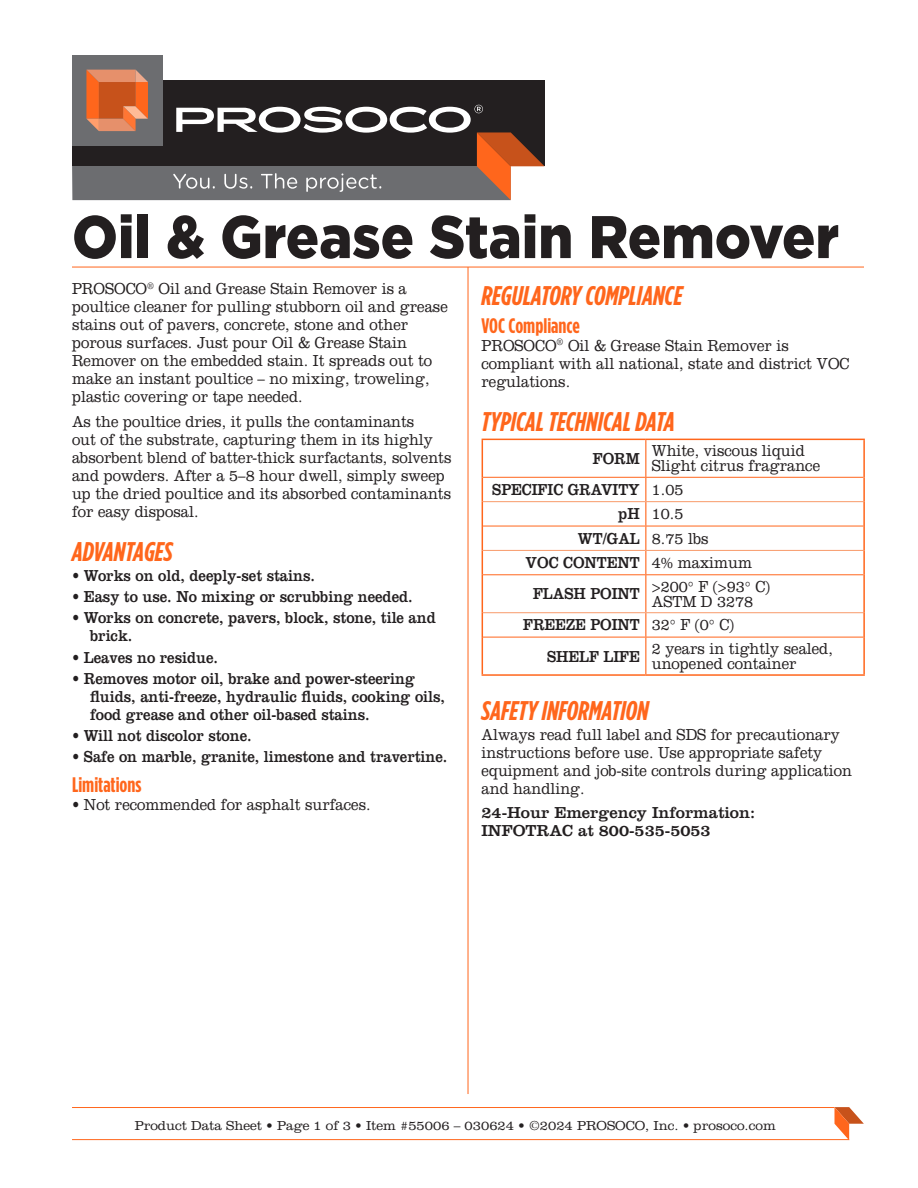
<style>
.page{position:relative;width:918px;height:1188px;background:#fff}
.page>*{position:absolute;margin:0;border:0;box-sizing:border-box;transform-origin:0 0}
._02_Product_Name{font:900 60px "Gotham";color:#231f20;scale:.92 1}
._04_Section_Header{font:italic 700 27px "Gotham Condensed";color:#ff661c}
._05_Sub-Header{font:700 21px "Gotham Condensed";color:#ff661c}
._06_Body_Copy{font:300 16.5px/18px "Clarendon LT Std";color:#231f20;scale:.9 1}
._07_Bullet_Paragraph{font:16.5px/18px "Clarendon LT Std";color:#231f20;scale:.9 1}
._09_Tech_Data_Copy{font:300 16.5px/15px "Clarendon LT Std";color:#231f20;scale:.9 1}
._08_Tech_Data_Headers{font:16.5px "Clarendon LT Std";color:#231f20;scale:.9 1}
._06_Body_Copy-2{font:16.5px/18px "Clarendon LT Std";color:#231f20}
._07_Bullet_Paragraph-2{font:300 16.5px "Clarendon LT Std";color:#231f20;scale:.9 1}
._99_Item_Box{font:300 13.5px "Clarendon LT Std";color:#231f20}
</style>
<div class="page">
<hr style="left:468px;top:267px;width:1px;height:827px;background:#ff661c">
<hr style="left:645px;top:440px;width:1px;height:37px;background:#ff661c">
<svg style="left:645px;top:478px;width:1px;height:96px"></svg>
<hr style="left:645px;top:575px;width:1px;height:37px;background:#ff661c">
<svg style="left:645px;top:613px;width:1px;height:24px"></svg>
<hr style="left:645px;top:637px;width:1px;height:37px;background:#ff661c">
<hr style="left:483px;top:477px;width:163px;height:1px;background:#ff661c">
<hr style="left:646px;top:477px;width:217px;height:1px;background:#ff661c">
<hr style="left:483px;top:526px;width:163px;height:1px;background:#ff661c">
<hr style="left:646px;top:526px;width:217px;height:1px;background:#ff661c">
<hr style="left:483px;top:574px;width:163px;height:1px;background:#ff661c">
<hr style="left:646px;top:574px;width:217px;height:1px;background:#ff661c">
<hr style="left:483px;top:637px;width:163px;height:1px;background:#ff661c">
<hr style="left:646px;top:637px;width:217px;height:1px;background:#ff661c">
<hr style="left:483px;top:501px;width:163px;height:1px;background:#f89a6a">
<hr style="left:646px;top:501px;width:217px;height:1px;background:#f89a6a">
<hr style="left:483px;top:550px;width:163px;height:1px;background:#f89a6a">
<hr style="left:646px;top:550px;width:217px;height:1px;background:#f89a6a">
<hr style="left:483px;top:612px;width:163px;height:1px;background:#f89a6a">
<hr style="left:646px;top:612px;width:217px;height:1px;background:#f89a6a">
<hr style="left:482px;top:439px;width:164px;height:1px;background:#ff661c">
<hr style="left:482px;top:440px;width:1px;height:37px;background:#ff661c">
<hr style="left:646px;top:439px;width:219px;height:1px;background:#ff661c">
<hr style="left:863px;top:440px;width:2px;height:37px;background:#ff661c">
<hr style="left:863px;top:477px;width:2px;height:25px;background:#ff661c">
<hr style="left:863px;top:502px;width:2px;height:24px;background:#ff661c">
<hr style="left:863px;top:526px;width:2px;height:24px;background:#ff661c">
<svg style="left:482px;top:477px;width:1px;height:98px"></svg>
<hr style="left:863px;top:550px;width:2px;height:25px;background:#ff661c">
<hr style="left:482px;top:575px;width:1px;height:38px;background:#ff661c">
<hr style="left:863px;top:575px;width:2px;height:38px;background:#ff661c">
<svg style="left:482px;top:613px;width:1px;height:24px"></svg>
<hr style="left:863px;top:613px;width:2px;height:24px;background:#ff661c">
<hr style="left:482px;top:637px;width:1px;height:37px;background:#ff661c">
<hr style="left:863px;top:637px;width:2px;height:37px;background:#ff661c">
<hr style="left:482px;top:674px;width:164px;height:2px;background:#ff661c">
<hr style="left:646px;top:674px;width:219px;height:2px;background:#ff661c">
<hr style="left:72px;top:1139px;width:777px;height:1px;background:#ff661c">
<hr style="left:72px;top:1107px;width:762px;height:1px;background:#ff661c">
<svg style="left:834px;top:1107px;width:30px;height:33px"></svg>
<hr style="left:72px;top:267px;width:792px;height:1px;background:#ff661c">
<div style="left:72px;top:160px;width:439px;height:40px;background:#6c6d70"></div>
<div style="left:72px;top:81px;width:473px;height:85px;background:#231f20"></div>
<svg style="left:173px;top:105px;width:372px;height:95px"></svg>
<div style="left:72px;top:55px;width:90px;height:91px;background:#6c6d70"></div>
<svg style="left:86px;top:70px;width:62px;height:61px;background:#d9703f"></svg>
<p class="_02_Product_Name" style="left:72px;top:196px;width:835px">Oil &amp; Grease Stain Remover</p>
<p class="_06_Body_Copy" style="left:72px;top:280px;width:419px">PROSOCO<sup>®</sup> Oil and Grease Stain Remover is a poultice cleaner for pulling stubborn oil and grease stains out of pavers, concrete, stone and other porous surfaces. Just pour Oil &amp; Grease Stain Remover on the embedded stain. It spreads out to make an instant poultice – no mixing, troweling, plastic covering or tape needed.</p>
<p class="_06_Body_Copy" style="left:72px;top:413px;width:423px">As the poultice dries, it pulls the contaminants<br>out of the substrate, capturing them in its highly absorbent blend of batter-thick surfactants, solvents and powders. After a 5–8 hour dwell, simply sweep up the dried poultice and its absorbed contaminants for easy disposal.</p>
<p class="_04_Section_Header" style="left:72px;top:536px;width:102px">ADVANTAGES</p>
<p class="_07_Bullet_Paragraph" style="left:72px;top:566px;width:271px">• Works on old, deeply-set stains.</p>
<p class="_07_Bullet_Paragraph" style="left:72px;top:588px;width:380px">• Easy to use. No mixing or scrubbing needed.</p>
<p class="_07_Bullet_Paragraph" style="left:90px;top:609px;width:386px;text-indent:-18px">• Works on concrete, pavers, block, stone, tile and brick.</p>
<p class="_07_Bullet_Paragraph" style="left:72px;top:648px;width:164px">• Leaves no residue.</p>
<p class="_07_Bullet_Paragraph" style="left:90px;top:669px;width:396px;text-indent:-18px">• Removes motor oil, brake and power-steering fluids, anti-freeze, hydraulic fluids, cooking oils, food grease and other oil-based stains.</p>
<p class="_07_Bullet_Paragraph" style="left:72px;top:727px;width:201px">• Will not discolor stone.</p>
<p class="_07_Bullet_Paragraph" style="left:72px;top:748px;width:419px">• Safe on marble, granite, limestone and travertine.</p>
<p class="_05_Sub-Header" style="left:72px;top:772px;width:71px">Limitations</p>
<p class="_07_Bullet_Paragraph-2" style="left:72px;top:795px;width:333px">• Not recommended for asphalt surfaces.</p>
<p class="_04_Section_Header" style="left:482px;top:280px;width:203px">REGULATORY COMPLIANCE</p>
<p class="_05_Sub-Header" style="left:482px;top:313px;width:100px">VOC Compliance</p>
<p class="_06_Body_Copy" style="left:482px;top:336px;width:410px">PROSOCO<sup>®</sup> Oil &amp; Grease Stain Remover is compliant with all national, state and district VOC regulations.</p>
<p class="_04_Section_Header" style="left:482px;top:406px;width:195px">TYPICAL TECHNICAL DATA</p>
<p class="_08_Tech_Data_Headers" style="left:593px;top:449px;width:54px">FORM</p>
<p class="_09_Tech_Data_Copy" style="left:652px;top:443px;width:172px">White, viscous liquid</p>
<p class="_09_Tech_Data_Copy" style="left:652px;top:458px;width:189px">Slight citrus fragrance</p>
<p class="_08_Tech_Data_Headers" style="left:492px;top:480px;width:165px">SPECIFIC GRAVITY</p>
<p class="_09_Tech_Data_Copy" style="left:652px;top:482px;width:37px">1.05</p>
<p class="_08_Tech_Data_Headers" style="left:618px;top:504px;width:25px">pH</p>
<p class="_09_Tech_Data_Copy" style="left:652px;top:506px;width:37px">10.5</p>
<p class="_08_Tech_Data_Headers" style="left:578px;top:529px;width:70px">WT/GAL</p>
<p class="_09_Tech_Data_Copy" style="left:652px;top:531px;width:65px">8.75 lbs</p>
<p class="_08_Tech_Data_Headers" style="left:526px;top:553px;width:128px">VOC CONTENT</p>
<p class="_09_Tech_Data_Copy" style="left:652px;top:555px;width:113px">4% maximum</p>
<p class="_08_Tech_Data_Headers" style="left:533px;top:584px;width:120px">FLASH POINT</p>
<p class="_09_Tech_Data_Copy" style="left:652px;top:579px;width:133px">&gt;200° F (&gt;93° C)</p>
<p class="_09_Tech_Data_Copy" style="left:652px;top:594px;width:114px">ASTM D 3278</p>
<p class="_08_Tech_Data_Headers" style="left:523px;top:615px;width:131px">FREEZE POINT</p>
<p class="_09_Tech_Data_Copy" style="left:652px;top:617px;width:93px">32° F (0° C)</p>
<p class="_08_Tech_Data_Headers" style="left:547px;top:646px;width:105px">SHELF LIFE</p>
<p class="_09_Tech_Data_Copy" style="left:652px;top:641px;width:203px">2 years in tightly sealed, unopened container</p>
<p class="_04_Section_Header" style="left:482px;top:695px;width:169px">SAFETY INFORMATION</p>
<p class="_06_Body_Copy" style="left:482px;top:725px;width:413px">Always read full label and SDS for precautionary instructions before use. Use appropriate safety equipment and job-site controls during application and handling.</p>
<p class="_06_Body_Copy-2" style="left:482px;top:804px;width:275px">24-Hour Emergency Information:<br>INFOTRAC at 800-535-5053</p>
<p class="_99_Item_Box" style="left:135px;top:1117px;width:643px">Product Data Sheet • Page 1 of 3 • Item #55006 – 030624 • ©2024 PROSOCO, Inc. • prosoco.com</p>
</div>
